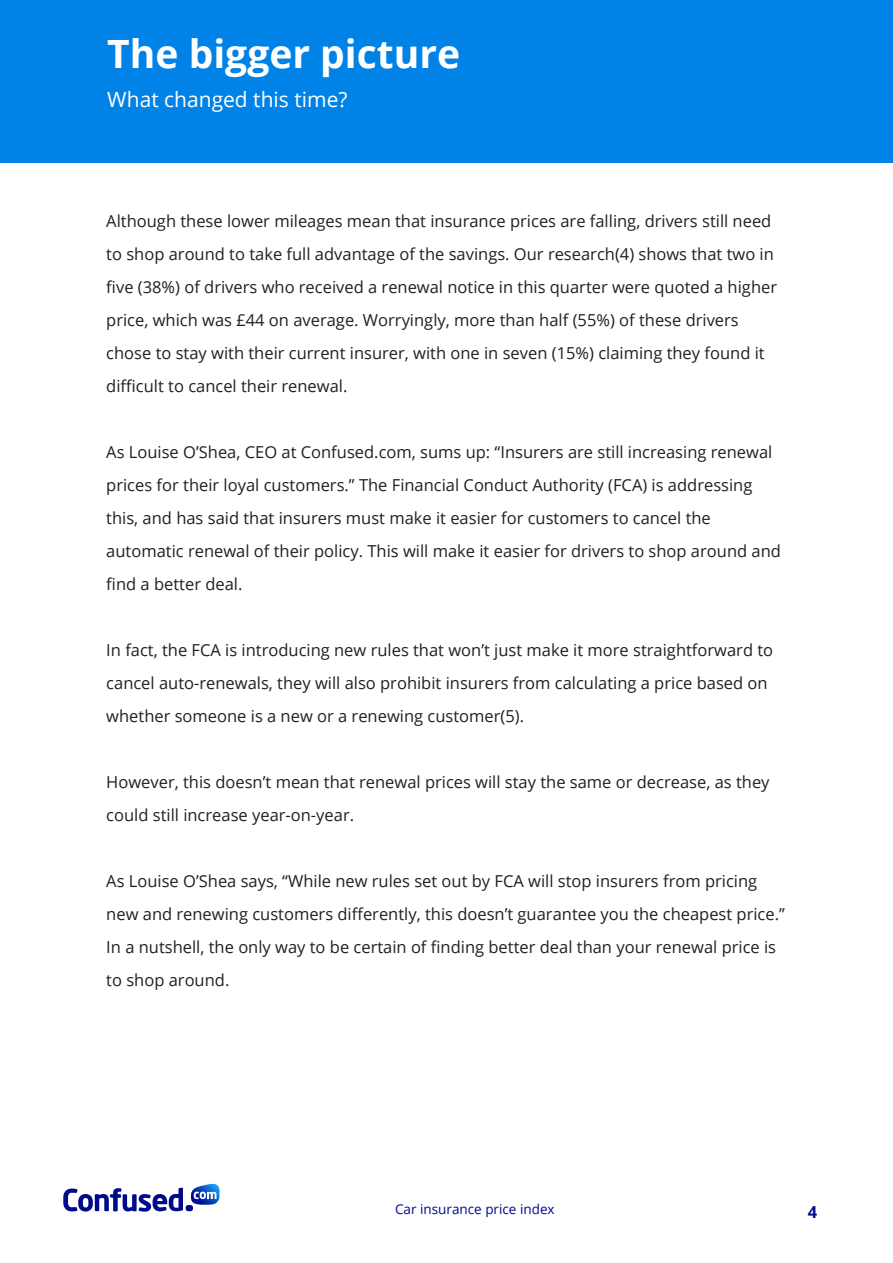
<style>
.page{position:relative;width:893px;height:1263px;background:#fff}
.page>*{position:absolute;margin:0;border:0;box-sizing:border-box;transform-origin:0 0}
.t1{font:700 39px "Open Sans";color:#fff}
.t2{font:21px "Open Sans";color:#fff}
.t3{font:16.5px/33px "Open Sans";color:#231f20}
.t4{font:700 16.5px "Open Sans";color:#000a8c}
.Price_index_paragrap{font:13.5px "Open Sans";color:#000a8c}
</style>
<div class="page">
<div style="left:0;top:0;width:892px;height:162px;background:#0082e6"></div>
<svg style="left:63px;top:1183px;width:157px;height:28px"></svg>
<p class="t1" style="left:107px;top:26px;width:354px">The bigger picture</p>
<p class="t2" style="left:107px;top:85px;width:242px">What changed this time?</p>
<p class="t3" style="left:106px;top:204px;width:672px">Although these lower mileages mean that insurance prices are falling, drivers still need to shop around to take full advantage of the savings. Our research(4) shows that two in five (38%) of drivers who received a renewal notice in this quarter were quoted a higher price, which was £44 on average. Worryingly, more than half (55%) of these drivers chose to stay with their current insurer, with one in seven (15%) claiming they found it difficult to cancel their renewal.</p>
<p class="t3" style="left:106px;top:435px;width:676px">As Louise O’Shea, CEO at Confused.com, sums up: “Insurers are still increasing renewal prices for their loyal customers.” The Financial Conduct Authority (FCA) is addressing this, and has said that insurers must make it easier for customers to cancel the automatic renewal of their policy. This will make it easier for drivers to shop around and find a better deal.</p>
<p class="t3" style="left:106px;top:633px;width:668px">In fact, the FCA is introducing new rules that won’t just make it more straightforward to cancel auto-renewals, they will also prohibit insurers from calculating a price based on whether someone is a new or a renewing customer(5).</p>
<p class="t3" style="left:106px;top:765px;width:665px">However, this doesn’t mean that renewal prices will stay the same or decrease, as they could still increase year-on-year.</p>
<p class="t3" style="left:106px;top:864px;width:680px">As Louise O’Shea says, “While new rules set out by FCA will stop insurers from pricing new and renewing customers differently, this doesn’t guarantee you the cheapest price.” In a nutshell, the only way to be certain of finding better deal than your renewal price is to shop around.</p>
<p class="Price_index_paragrap" style="left:395px;top:1200px;width:161px">Car insurance price index</p>
<p class="t4" style="left:808px;top:1200px;width:11px">4</p>
</div>
